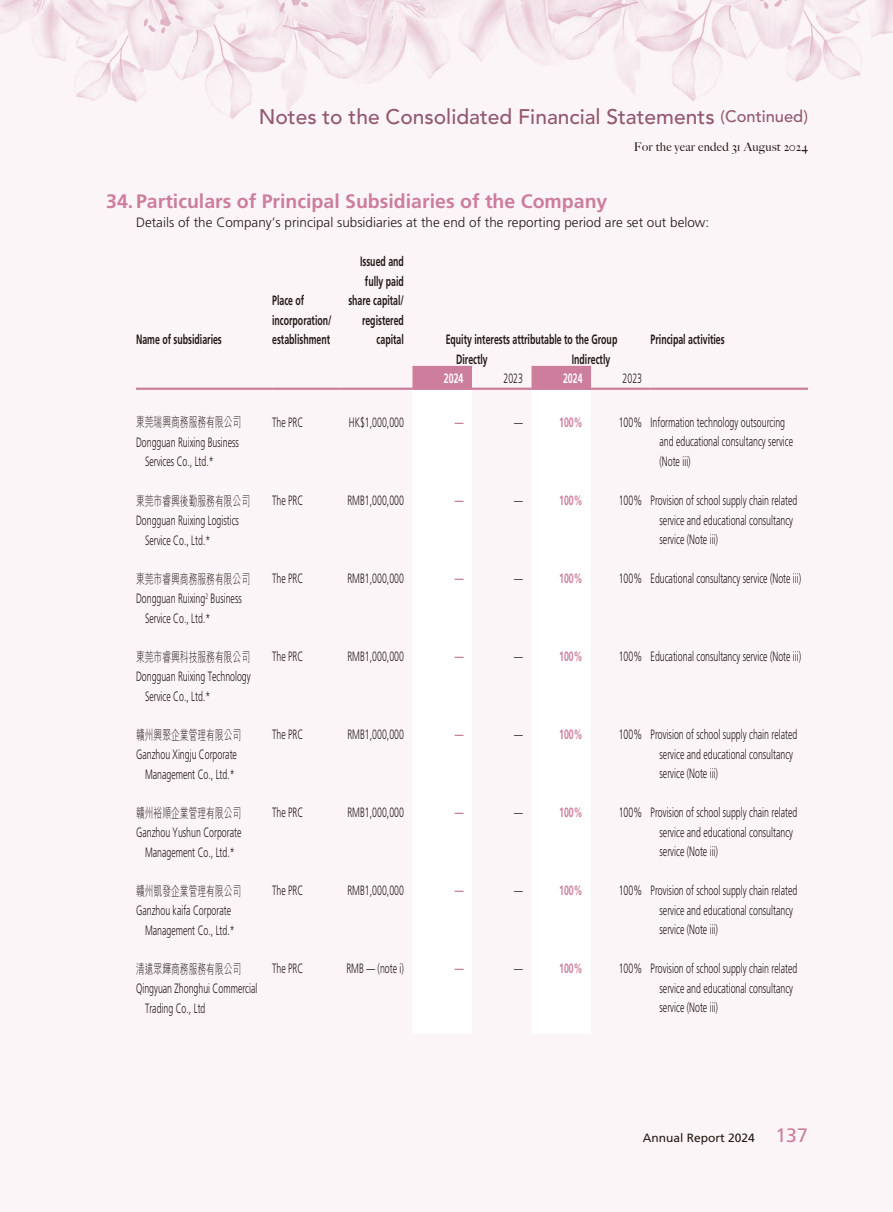
<style>
.page{position:relative;width:893px;height:1212px;background:#fff}
.page>*{position:absolute;margin:0;border:0;box-sizing:border-box;transform-origin:0 0}
.t1{font:500 21px "Avenir LT Std";color:#925870}
.t2{font:700 19.5px "Frutiger LT Std";color:#cc7e9c}
.t3{font:300 13.5px/19.5px "Frutiger LT Std";color:#231916;scale:.65 1}
.t4{font:700 13.5px/19.5px "Frutiger LT Std";color:#231916;scale:.65 1}
.t5{font:13.5px "M Hei HK Light E Ten B5 H";color:#231916;scale:.65 1}
.t6{font:300 13.5px "Frutiger LT Std";color:#231916}
.t7{font:700 13.5px "Frutiger LT Std";color:#cc7e9c;scale:.65 1}
.t8{font:700 13.5px "Frutiger LT Std";color:#fff;scale:.65 1}
.t9{font:500 12px "Big Caslon";letter-spacing:.02em;color:#231916}
.t10{font:12px "Frutiger LT Std";color:#231916}
.s1{font-size:16.5px}
.s2{font-size:19.5px;color:#cc7e9c}
</style>
<div class="page">
<div style="left:0;top:0;width:893px;height:897px;background:#fbf5f8"></div>
<svg style="left:412px;top:366px;width:179px;height:22px"></svg>
<svg style="left:412px;top:390px;width:179px;height:507px"></svg>
<hr style="left:136px;top:388px;width:136px;height:2px;background:#cc7e9c">
<hr style="left:272px;top:388px;width:68px;height:2px;background:#cc7e9c">
<hr style="left:340px;top:388px;width:72px;height:2px;background:#cc7e9c">
<hr style="left:412px;top:388px;width:60px;height:2px;background:#cc7e9c">
<hr style="left:472px;top:388px;width:59px;height:2px;background:#cc7e9c">
<hr style="left:531px;top:388px;width:60px;height:2px;background:#cc7e9c">
<hr style="left:591px;top:388px;width:60px;height:2px;background:#cc7e9c">
<hr style="left:651px;top:388px;width:157px;height:2px;background:#cc7e9c">
<h1 class="t1" style="left:259px;top:106px;width:551px">Notes to the Consolidated Financial Statements <span class="s1">(Continued)</span></h1>
<p class="t9" style="left:634px;top:139px;width:175px">For the year ended 31 August 2024</p>
<h2 class="t2" style="left:106px;top:191px;width:503px">34. Particulars of Principal Subsidiaries of the Company</h2>
<p class="t6" style="left:136px;top:216px;width:575px">Details of the Company’s principal subsidiaries at the end of the reporting period are set out below:</p>
<p class="t4" style="left:136px;top:330px;width:134px">Name of subsidiaries</p>
<p class="t5" style="left:136px;top:417px;width:163px">東莞瑞興商務服務有限公司</p>
<p class="t3" style="left:145px;top:433px;width:146px;text-indent:-9px">Dongguan Ruixing Business<br>Services Co., Ltd.*</p>
<p class="t5" style="left:136px;top:496px;width:177px">東莞市睿興後勤服務有限公司</p>
<p class="t3" style="left:145px;top:511px;width:146px;text-indent:-9px">Dongguan Ruixing Logistics<br>Service Co., Ltd.*</p>
<p class="t5" style="left:136px;top:574px;width:177px">東莞市睿興商務服務有限公司</p>
<p class="t3" style="left:145px;top:589px;width:150px;text-indent:-9px">Dongguan Ruixing<sup>2</sup> Business<br>Service Co., Ltd.*</p>
<p class="t5" style="left:136px;top:652px;width:177px">東莞市睿興科技服務有限公司</p>
<p class="t3" style="left:145px;top:667px;width:164px;text-indent:-9px">Dongguan Ruixing Technology<br>Service Co., Ltd.*</p>
<p class="t5" style="left:136px;top:730px;width:164px">贛州興聚企業管理有限公司</p>
<p class="t3" style="left:136px;top:745px;width:157px;text-align:center">Ganzhou Xingju Corporate<br>Management Co., Ltd.*</p>
<p class="t5" style="left:136px;top:808px;width:164px">贛州裕順企業管理有限公司</p>
<p class="t3" style="left:136px;top:823px;width:164px;text-align:center">Ganzhou Yushun Corporate<br>Management Co., Ltd.*</p>
<p class="t5" style="left:136px;top:886px;width:164px">贛州凱發企業管理有限公司</p>
<p class="t3" style="left:136px;top:901px;width:153px;text-align:right">Ganzhou kaifa Corporate<br>Management Co., Ltd.*</p>
<p class="t5" style="left:136px;top:964px;width:164px">清遠眾輝商務服務有限公司</p>
<p class="t3" style="left:145px;top:979px;width:175px;text-indent:-9px">Qingyuan Zhonghui Commercial<br>Trading Co., Ltd</p>
<p class="t4" style="left:272px;top:291px;width:93px">Place of incorporation/ establishment</p>
<p class="t4" style="left:348px;top:252px;width:87px;text-align:right">Issued and fully paid share capital/ registered capital</p>
<p class="t4" style="left:446px;top:330px;width:266px">Equity interests attributable to the Group</p>
<p class="t4" style="left:651px;top:330px;width:116px">Principal activities</p>
<p class="t4" style="left:456px;top:350px;width:50px">Directly</p>
<p class="t4" style="left:572px;top:350px;width:61px">Indirectly</p>
<p class="t8" style="left:444px;top:372px;width:32px">2024</p>
<p class="t3" style="left:503px;top:369px;width:32px">2023</p>
<p class="t8" style="left:563px;top:372px;width:32px">2024</p>
<p class="t3" style="left:623px;top:369px;width:32px">2023</p>
<p class="t3" style="left:272px;top:413px;width:50px">The PRC</p>
<p class="t3" style="left:349px;top:413px;width:86px">HK$1,000,000</p>
<p class="t7" style="left:455px;top:415px;width:15px">—</p>
<p class="t3" style="left:514px;top:413px;width:15px">—</p>
<p class="t7" style="left:559px;top:415px;width:38px">100%</p>
<p class="t3" style="left:659px;top:413px;width:207px;text-indent:-41px">100% Information technology outsourcing and educational consultancy service (Note iii)</p>
<p class="t3" style="left:272px;top:491px;width:50px">The PRC</p>
<p class="t3" style="left:347px;top:491px;width:89px">RMB1,000,000</p>
<p class="t7" style="left:455px;top:494px;width:15px">—</p>
<p class="t3" style="left:514px;top:491px;width:15px">—</p>
<p class="t7" style="left:559px;top:494px;width:38px">100%</p>
<p class="t3" style="left:659px;top:491px;width:214px;text-indent:-41px">100% Provision of school supply chain related service and educational consultancy service (Note iii)</p>
<p class="t3" style="left:272px;top:569px;width:50px">The PRC</p>
<p class="t3" style="left:347px;top:569px;width:89px">RMB1,000,000</p>
<p class="t7" style="left:455px;top:572px;width:15px">—</p>
<p class="t3" style="left:514px;top:569px;width:15px">—</p>
<p class="t7" style="left:559px;top:572px;width:38px">100%</p>
<p class="t3" style="left:619px;top:569px;width:282px">100% Educational consultancy service (Note iii)</p>
<p class="t3" style="left:272px;top:647px;width:50px">The PRC</p>
<p class="t3" style="left:347px;top:647px;width:89px">RMB1,000,000</p>
<p class="t7" style="left:455px;top:650px;width:15px">—</p>
<p class="t3" style="left:514px;top:647px;width:15px">—</p>
<p class="t7" style="left:559px;top:650px;width:38px">100%</p>
<p class="t3" style="left:619px;top:647px;width:282px">100% Educational consultancy service (Note iii)</p>
<p class="t3" style="left:272px;top:725px;width:50px">The PRC</p>
<p class="t3" style="left:347px;top:725px;width:89px">RMB1,000,000</p>
<p class="t7" style="left:455px;top:728px;width:15px">—</p>
<p class="t3" style="left:514px;top:725px;width:15px">—</p>
<p class="t7" style="left:559px;top:728px;width:38px">100%</p>
<p class="t3" style="left:659px;top:725px;width:214px;text-indent:-41px">100% Provision of school supply chain related service and educational consultancy service (Note iii)</p>
<p class="t3" style="left:272px;top:803px;width:50px">The PRC</p>
<p class="t3" style="left:347px;top:803px;width:89px">RMB1,000,000</p>
<p class="t7" style="left:455px;top:806px;width:15px">—</p>
<p class="t3" style="left:514px;top:803px;width:15px">—</p>
<p class="t7" style="left:559px;top:806px;width:38px">100%</p>
<p class="t3" style="left:659px;top:803px;width:214px;text-indent:-41px">100% Provision of school supply chain related service and educational consultancy service (Note iii)</p>
<p class="t3" style="left:272px;top:881px;width:50px">The PRC</p>
<p class="t3" style="left:347px;top:881px;width:89px">RMB1,000,000</p>
<p class="t7" style="left:455px;top:884px;width:15px">—</p>
<p class="t3" style="left:514px;top:881px;width:15px">—</p>
<p class="t7" style="left:559px;top:884px;width:38px">100%</p>
<p class="t3" style="left:659px;top:881px;width:214px;text-indent:-41px">100% Provision of school supply chain related service and educational consultancy service (Note iii)</p>
<p class="t3" style="left:272px;top:959px;width:50px">The PRC</p>
<p class="t3" style="left:346px;top:959px;width:90px">RMB — (note i)</p>
<p class="t7" style="left:455px;top:962px;width:15px">—</p>
<p class="t3" style="left:514px;top:959px;width:15px">—</p>
<p class="t7" style="left:559px;top:962px;width:38px">100%</p>
<p class="t3" style="left:659px;top:959px;width:214px;text-indent:-41px">100% Provision of school supply chain related service and educational consultancy service (Note iii)</p>
<p class="t10" style="left:643px;top:1132px;width:167px">Annual Report 2024 <span class="s2">137</span></p>
</div>
